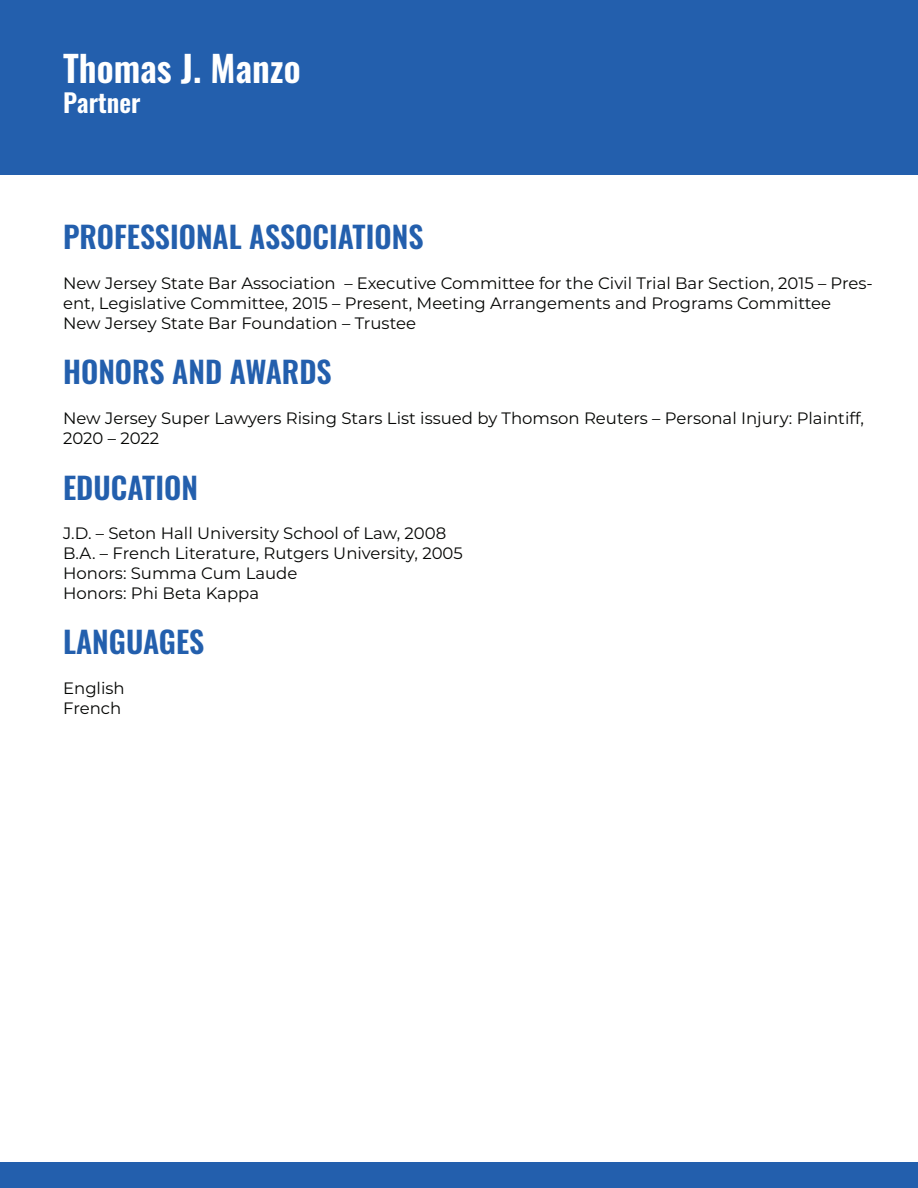
<style>
.page{position:relative;width:918px;height:1188px;background:#fff}
.page>*{position:absolute;margin:0;border:0;box-sizing:border-box;transform-origin:0 0}
.t1{font:600 36px "Oswald";color:#fff}
.t2{font:600 30px "Oswald";color:#235fad}
.t3{font:600 25.5px "Oswald";color:#fff}
.t4{font:16.5px/19.8px "Montserrat";color:#040503}
</style>
<div class="page">
<div style="left:0;top:1163px;width:918px;height:25px;background:#235fad"></div>
<div style="left:0;top:0;width:918px;height:174px;background:#235fad"></div>
<h1 class="t1" style="left:63px;top:49px;width:239px">Thomas J. Manzo</h1>
<h3 class="t3" style="left:63px;top:90px;width:79px">Partner</h3>
<h2 class="t2" style="left:63px;top:221px;width:362px">PROFESSIONAL ASSOCIATIONS</h2>
<p class="t4" style="left:63px;top:273px;width:811px">New Jersey State Bar Association – Executive Committee for the Civil Trial Bar Section, 2015 – Pres&shy;ent, Legislative Committee, 2015 – Present, Meeting Arrangements and Programs Committee<br>New Jersey State Bar Foundation – Trustee</p>
<h2 class="t2" style="left:63px;top:356px;width:270px">HONORS AND AWARDS</h2>
<p class="t4" style="left:63px;top:408px;width:802px">New Jersey Super Lawyers Rising Stars List issued by Thomson Reuters – Personal Injury: Plaintiff,<br>2020 – 2022</p>
<h2 class="t2" style="left:63px;top:472px;width:136px">EDUCATION</h2>
<p class="t4" style="left:63px;top:523px;width:401px">J.D. – Seton Hall University School of Law, 2008<br>B.A. – French Literature, Rutgers University, 2005<br>Honors: Summa Cum Laude<br>Honors: Phi Beta Kappa</p>
<h2 class="t2" style="left:63px;top:626px;width:143px">LANGUAGES</h2>
<p class="t4" style="left:63px;top:678px;width:63px">English<br>French</p>
</div>
